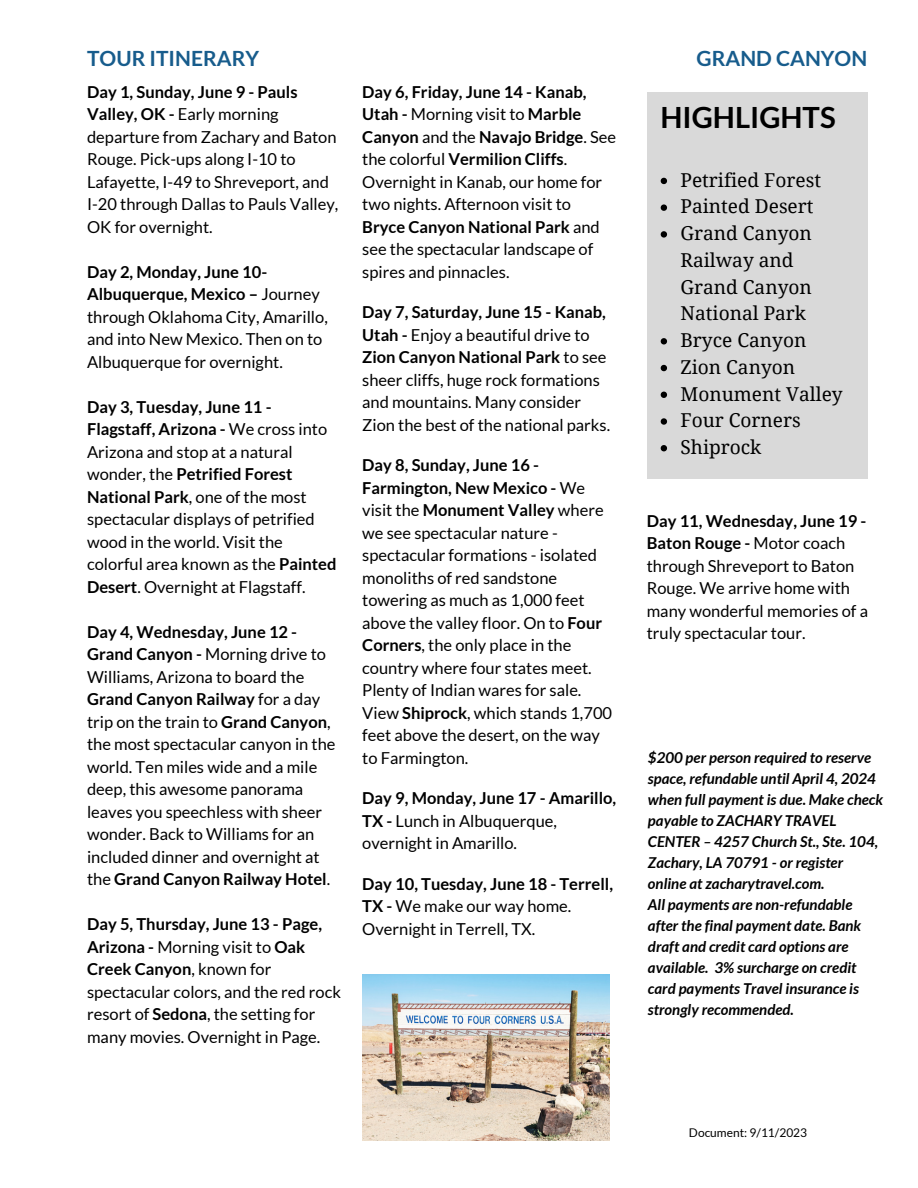
<style>
.page{position:relative;width:918px;height:1188px;background:#fff}
.page>*{position:absolute;margin:0;border:0;box-sizing:border-box;transform-origin:0 0}
.t1{font:700 29.25px "Lato";color:#000}
.t2{font:700 21px "Lato";color:#175c8c}
.t3{font:19.2px/26.7px "Droid Serif";color:#000}
.t4{font:16.5px/22.5px "Lato";color:#000}
.t5{font:italic 700 15px/21px "Lato";color:#000}
.t6{font:12px "Lato";color:#000}
.s1{font-weight:700}
</style>
<div class="page">
<div style="left:647px;top:92px;width:220px;height:386px;background:#d9d9d9"></div>
<img style="left:362px;top:975px;width:248px;height:165px">
<svg style="left:661px;top:178px;width:6px;height:6px"></svg>
<svg style="left:661px;top:204px;width:6px;height:7px"></svg>
<svg style="left:661px;top:231px;width:6px;height:7px"></svg>
<svg style="left:661px;top:338px;width:6px;height:6px"></svg>
<svg style="left:661px;top:365px;width:6px;height:6px"></svg>
<svg style="left:661px;top:392px;width:6px;height:6px"></svg>
<svg style="left:661px;top:418px;width:6px;height:7px"></svg>
<svg style="left:661px;top:445px;width:6px;height:6px"></svg>
<p class="t2" style="left:87px;top:46px;width:174px">TOUR ITINERARY</p>
<p class="t2" style="left:697px;top:46px;width:172px">GRAND CANYON</p>
<h2 class="t4" style="left:87px;top:80px;width:253px"><span class="s1">Day 1, Sunday, June 9 - Pauls<br>Valley, OK -</span> Early morning departure from Zachary and Baton<br>Rouge. Pick-ups along I-10 to<br>Lafayette, I-49 to Shreveport, and<br>I-20 through Dallas to Pauls Valley,<br>OK for overnight.</h2>
<h2 class="t4" style="left:87px;top:260px;width:242px"><span class="s1">Day 2, Monday, June 10-<br>Albuquerque, Mexico –</span> Journey through Oklahoma City, Amarillo, and into New Mexico. Then on to<br>Albuquerque for overnight.</h2>
<h5 class="t4" style="left:87px;top:395px;width:251px"><span class="s1">Day 3, Tuesday, June 11 -<br>Flagstaff, Arizona -</span> We cross into<br>Arizona and stop at a natural wonder, the <span class="s1">Petrified Forest<br>National Park</span>, one of the most spectacular displays of petrified wood in the world. Visit the colorful area known as the <span class="s1">Painted<br>Desert</span>. Overnight at Flagstaff.</h5>
<h5 class="t4" style="left:87px;top:620px;width:250px"><span class="s1">Day 4, Wednesday, June 12 -<br>Grand Canyon -</span> Morning drive to<br>Williams, Arizona to board the<br><span class="s1">Grand Canyon Railway</span> for a day trip on the train to <span class="s1">Grand Canyon</span>, the most spectacular canyon in the world. Ten miles wide and a mile deep, this awesome panorama leaves you speechless with sheer wonder. Back to Williams for an included dinner and overnight at the <span class="s1">Grand Canyon Railway Hotel</span>.</h5>
<h5 class="t4" style="left:87px;top:913px;width:256px"><span class="s1">Day 5, Thursday, June 13 - Page,<br>Arizona -</span> Morning visit to <span class="s1">Oak<br>Creek Canyon</span>, known for spectacular colors, and the red rock resort of <span class="s1">Sedona</span>, the setting for many movies. Overnight in Page.</h5>
<h5 class="t4" style="left:362px;top:80px;width:255px"><span class="s1">Day 6, Friday, June 14 - Kanab,<br>Utah -</span> Morning visit to <span class="s1">Marble<br>Canyon</span> and the <span class="s1">Navajo Bridge</span>. See the colorful <span class="s1">Vermilion Cliffs</span>.<br>Overnight in Kanab, our home for two nights. Afternoon visit to<br><span class="s1">Bryce Canyon National Park</span> and see the spectacular landscape of spires and pinnacles.</h5>
<h5 class="t4" style="left:362px;top:301px;width:249px"><span class="s1">Day 7, Saturday, June 15 - Kanab,<br>Utah -</span> Enjoy a beautiful drive to<br><span class="s1">Zion Canyon National Park</span> to see sheer cliffs, huge rock formations and mountains. Many consider<br>Zion the best of the national parks.</h5>
<h5 class="t4" style="left:362px;top:454px;width:251px"><span class="s1">Day 8, Sunday, June 16 -<br>Farmington, New Mexico -</span> We visit the <span class="s1">Monument Valley</span> where we see spectacular nature - spectacular formations - isolated monoliths of red sandstone towering as much as 1,000 feet above the valley floor. On to <span class="s1">Four<br>Corners</span>, the only place in the country where four states meet.<br>Plenty of Indian wares for sale.<br>View <span class="s1">Shiprock</span>, which stands 1,700 feet above the desert, on the way to Farmington.</h5>
<h5 class="t4" style="left:362px;top:787px;width:255px"><span class="s1">Day 9, Monday, June 17 - Amarillo,<br>TX -</span> Lunch in Albuquerque, overnight in Amarillo.</h5>
<h5 class="t4" style="left:362px;top:872px;width:252px"><span class="s1">Day 10, Tuesday, June 18 - Terrell,<br>TX -</span> We make our way home.<br>Overnight in Terrell, TX.</h5>
<h5 class="t1" style="left:661px;top:100px;width:177px">HIGHLIGHTS</h5>
<h5 class="t3" style="left:680px;top:167px;width:142px">Petrified Forest</h5>
<p class="t3" style="left:680px;top:193px;width:135px">Painted Desert</p>
<h1 class="t3" style="left:680px;top:220px;width:133px">Grand Canyon<br>Railway and<br>Grand Canyon<br>National Park</h1>
<p class="t3" style="left:680px;top:327px;width:127px">Bryce Canyon</p>
<p class="t3" style="left:680px;top:354px;width:116px">Zion Canyon</p>
<p class="t3" style="left:680px;top:380px;width:164px">Monument Valley</p>
<p class="t3" style="left:680px;top:407px;width:122px">Four Corners</p>
<p class="t3" style="left:680px;top:434px;width:82px">Shiprock</p>
<p class="t4" style="left:647px;top:509px;width:223px"><span class="s1">Day 11, Wednesday, June 19 -<br>Baton Rouge -</span> Motor coach through Shreveport to Baton<br>Rouge. We arrive home with many wonderful memories of a truly spectacular tour.</p>
<h5 class="t5" style="left:648px;top:746px;width:237px">$200 per person required to reserve space, refundable until April 4, 2024 when full payment is due. Make check payable to ZACHARY TRAVEL<br>CENTER – 4257 Church St., Ste. 104,<br>Zachary, LA 70791 - or register online at zacharytravel.com.<br>All payments are non-refundable after the final payment date. Bank draft and credit card options are available. 3% surcharge on credit card payments Travel insurance is strongly recommended.</h5>
<h4 class="t6" style="left:689px;top:1125px;width:120px">Document: 9/11/2023</h4>
</div>
